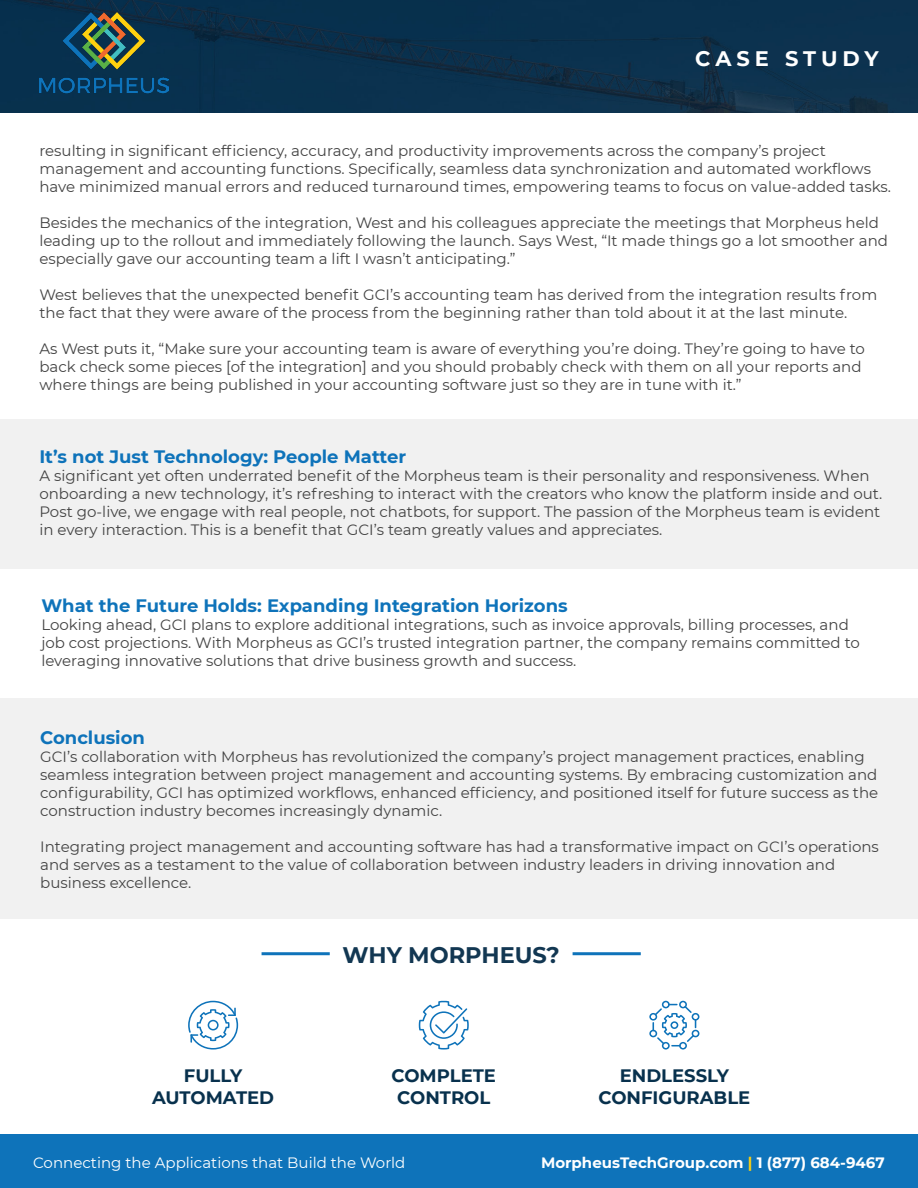
<style>
.page{position:relative;width:918px;height:1188px;background:#fff}
.page>*{position:absolute;margin:0;border:0;box-sizing:border-box;transform-origin:0 0}
.t1{font:700 22.5px "Montserrat";color:#123752}
.t2{font:700 21px "Montserrat";letter-spacing:.23em;color:#fff}
.t3{font:700 18px "Montserrat";color:#0e73ba}
.t4{font:700 18px/21.6px "Montserrat";color:#08314d;text-align:center}
.t5{font:15px/18px "Montserrat";color:#434343}
.t6{font:15px "Montserrat";color:#fff}
.t7{font:700 15px "Montserrat";color:#fff}
.s1{color:#ffd10f}
</style>
<div class="page">
<div style="left:0;top:699px;width:918px;height:220px;background:#f1f1f1"></div>
<div style="left:0;top:419px;width:918px;height:150px;background:#f1f1f1"></div>
<div style="left:0;top:1134px;width:918px;height:54px;background:#0e73ba"></div>
<img style="left:0;top:0;width:918px;height:112px">
<img style="left:39px;top:12px;width:129px;height:81px">
<svg style="left:188px;top:1001px;width:50px;height:49px"></svg>
<svg style="left:419px;top:1001px;width:50px;height:49px"></svg>
<svg style="left:649px;top:1001px;width:50px;height:49px"></svg>
<hr style="left:262px;top:952px;width:68px;height:3px;background:#0e73ba">
<hr style="left:573px;top:952px;width:68px;height:3px;background:#0e73ba">
<p class="t2" style="left:695px;top:44px;width:185px">CASE STUDY</p>
<p class="t5" style="left:39px;top:141px;width:853px">resulting in significant efficiency, accuracy, and productivity improvements across the company’s project management and accounting functions. Specifically, seamless data synchronization and automated workflows have minimized manual errors and reduced turnaround times, empowering teams to focus on value-added tasks.</p>
<p class="t5" style="left:39px;top:213px;width:850px">Besides the mechanics of the integration, West and his colleagues appreciate the meetings that Morpheus held leading up to the rollout and immediately following the launch. Says West, “It made things go a lot smoother and especially gave our accounting team a lift I wasn’t anticipating.”</p>
<p class="t5" style="left:39px;top:285px;width:839px">West believes that the unexpected benefit GCI’s accounting team has derived from the integration results from the fact that they were aware of the process from the beginning rather than told about it at the last minute.</p>
<p class="t5" style="left:39px;top:339px;width:827px">As West puts it, “Make sure your accounting team is aware of everything you’re doing. They’re going to have to back check some pieces [of the integration] and you should probably check with them on all your reports and where things are being published in your accounting software just so they are in tune with it.”</p>
<p class="t3" style="left:39px;top:444px;width:368px">It’s not Just Technology: People Matter</p>
<p class="t5" style="left:39px;top:466px;width:844px">A significant yet often underrated benefit of the Morpheus team is their personality and responsiveness. When onboarding a new technology, it’s refreshing to interact with the creators who know the platform inside and out.<br>Post go-live, we engage with real people, not chatbots, for support. The passion of the Morpheus team is evident in every interaction. This is a benefit that GCI’s team greatly values and appreciates.</p>
<p class="t3" style="left:41px;top:593px;width:528px">What the Future Holds: Expanding Integration Horizons</p>
<p class="t5" style="left:41px;top:616px;width:820px">Looking ahead, GCI plans to explore additional integrations, such as invoice approvals, billing processes, and job cost projections. With Morpheus as GCI’s trusted integration partner, the company remains committed to leveraging innovative solutions that drive business growth and success.</p>
<p class="t3" style="left:40px;top:725px;width:106px">Conclusion</p>
<p class="t5" style="left:40px;top:747px;width:840px">GCI’s collaboration with Morpheus has revolutionized the company’s project management practices, enabling seamless integration between project management and accounting systems. By embracing customization and configurability, GCI has optimized workflows, enhanced efficiency, and positioned itself for future success as the construction industry becomes increasingly dynamic.</p>
<p class="t5" style="left:40px;top:837px;width:840px">Integrating project management and accounting software has had a transformative impact on GCI’s operations and serves as a testament to the value of collaboration between industry leaders in driving innovation and business excellence.</p>
<p class="t1" style="left:343px;top:939px;width:219px">WHY MORPHEUS?</p>
<p class="t4" style="left:152px;top:1064px;width:124px">FULLY<br>AUTOMATED</p>
<p class="t4" style="left:392px;top:1064px;width:106px">COMPLETE<br>CONTROL</p>
<p class="t4" style="left:598px;top:1064px;width:153px">ENDLESSLY<br>CONFIGURABLE</p>
<p class="t6" style="left:33px;top:1153px;width:374px">Connecting the Applications that Build the World</p>
<p class="t7" style="left:541px;top:1152px;width:345px">MorpheusTechGroup.com <span class="s1">|</span> 1 (877) 684-9467</p>
</div>
